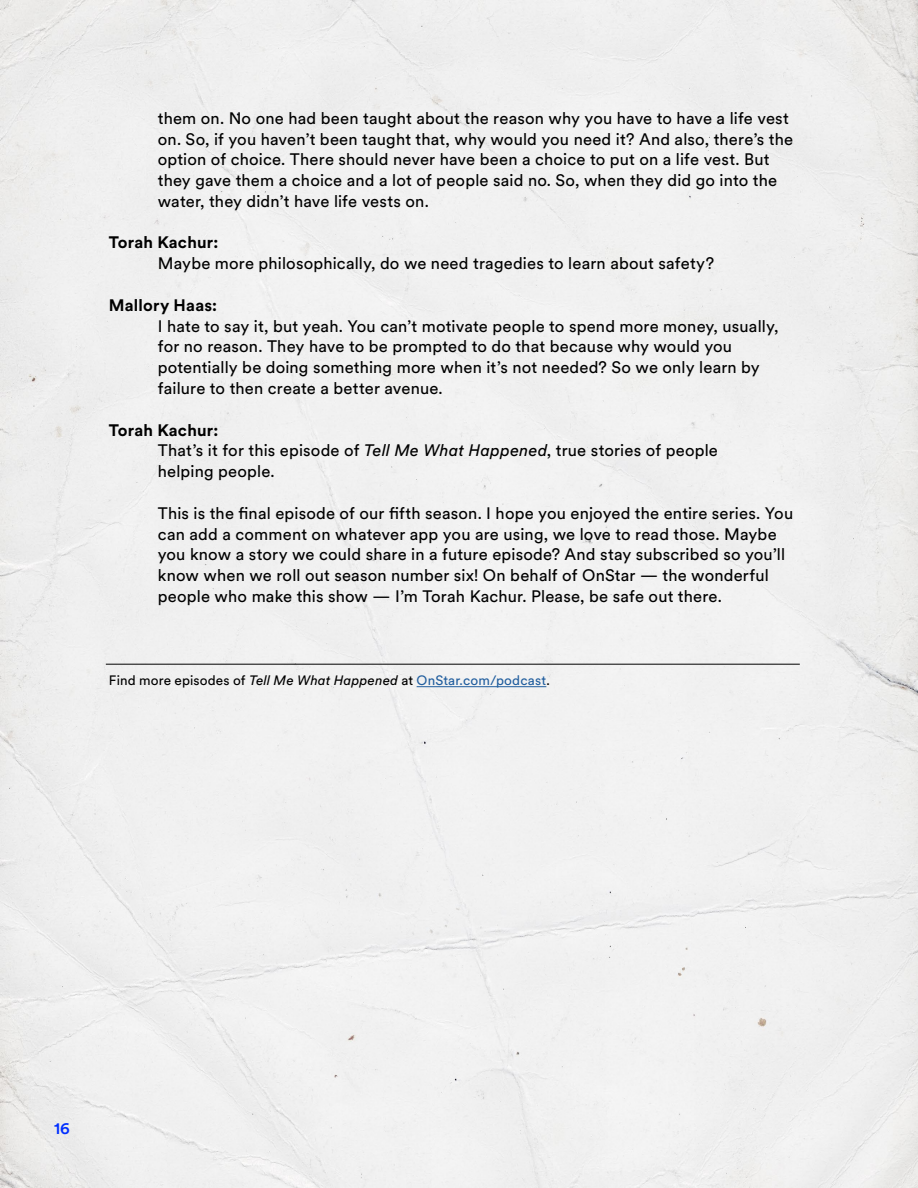
<style>
.page{position:relative;width:918px;height:1188px;background:#f0f0f0}
.page>*{position:absolute;margin:0;border:0;box-sizing:border-box;transform-origin:0 0}
.t1{font:16.5px/20.9px "Circular XX";letter-spacing:.01em;color:#000}
.t2{font:700 16.5px "Circular XX";letter-spacing:.01em;color:#000}
.t3{font:500 16.5px "Circular XX";color:#002eff}
.t4{font:13.5px "Circular XX";letter-spacing:.01em;color:#000}
.s1{font-weight:700}
.s2{font-style:italic}
.s3{color:#215e9e}
</style>
<div class="page">
<hr style="left:106px;top:664px;width:694px;height:1px;background:#000">
<hr style="left:417px;top:686px;width:129px;height:1px;background:#215e9e">
<p class="t1" style="left:158px;top:107px;width:637px">them on. No one had been taught about the reason why you have to have a life vest on. So, if you haven’t been taught that, why would you need it? And also, there’s the option of choice. There should never have been a choice to put on a life vest. But they gave them a choice and a lot of people said no. So, when they did go into the water, they didn’t have life vests on.</p>
<p class="t2" style="left:109px;top:231px;width:111px">Torah Kachur:</p>
<p class="t1" style="left:158px;top:252px;width:558px">Maybe more philosophically, do we need tragedies to learn about safety?</p>
<p class="t2" style="left:109px;top:294px;width:110px">Mallory Haas:</p>
<p class="t1" style="left:158px;top:315px;width:622px">I hate to say it, but yeah. You can’t motivate people to spend more money, usually, for no reason. They have to be prompted to do that because why would you potentially be doing something more when it’s not needed? So we only learn by failure to then create a better avenue.</p>
<p class="t1" style="left:158px;top:419px;width:562px;text-indent:-49px"><span class="s1">Torah Kachur:<br></span>That’s it for this episode of <span class="s2">Tell Me What Happened</span>, true stories of people helping people.</p>
<p class="t1" style="left:158px;top:502px;width:637px">This is the final episode of our fifth season. I hope you enjoyed the entire series. You can add a comment on whatever app you are using, we love to read those. Maybe you know a story we could share in a future episode? And stay subscribed so you’ll know when we roll out season number six! On behalf of OnStar — the wonderful people who make this show — I’m Torah Kachur. Please, be safe out there.</p>
<p class="t4" style="left:109px;top:672px;width:442px">Find more episodes of <span class="s2">Tell Me What Happened</span> at <span class="s3">OnStar.com/podcast</span>.</p>
<p class="t3" style="left:54px;top:1117px;width:17px">16</p>
</div>
